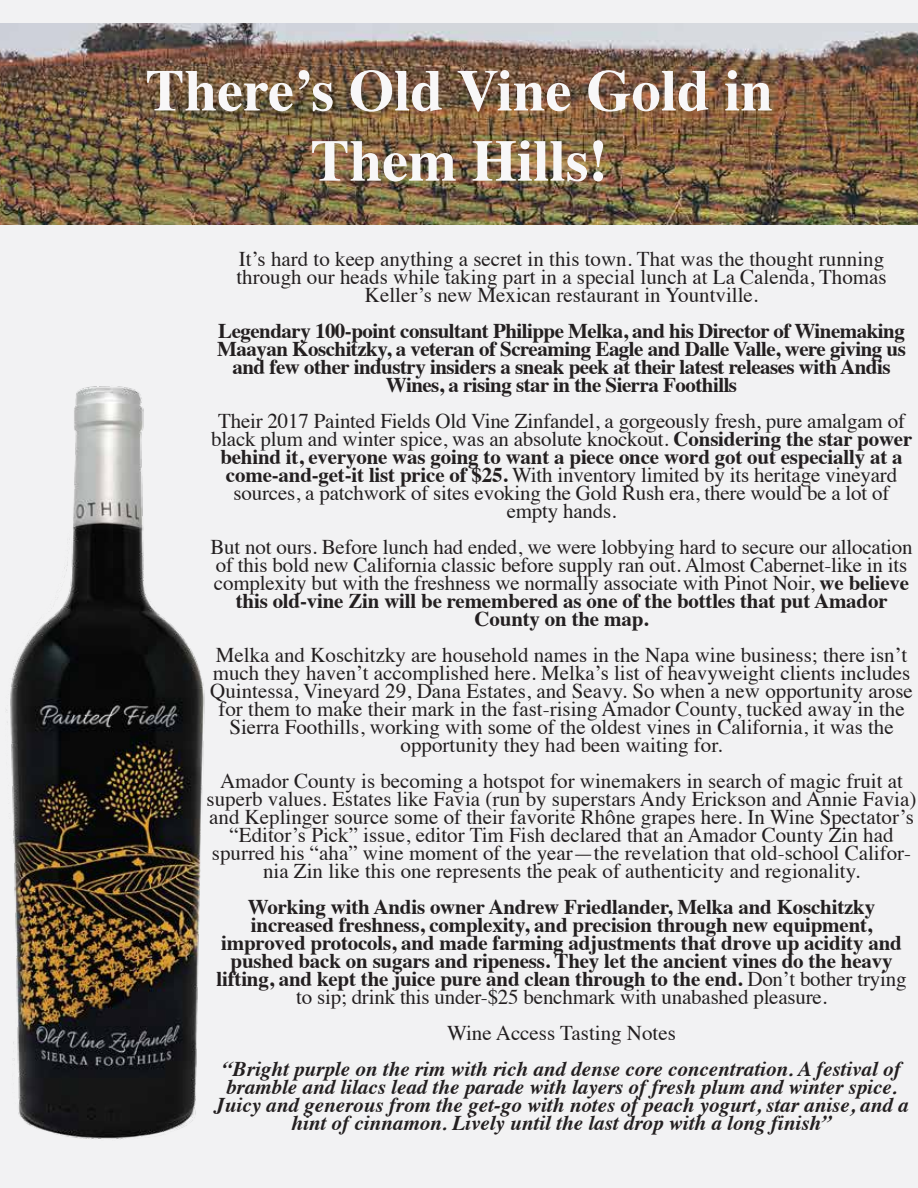
<style>
.page{position:relative;width:918px;height:1188px;background:#f2f2f3}
.page>*{position:absolute;margin:0;border:0;box-sizing:border-box;transform-origin:0 0}
.t1{font:700 58.5px/70.2px "Times";color:#f8f7f8;text-align:center}
.t2{font:21px/18px "Times";color:#231f20;text-align:center}
.t3{font:700 21px/18px "Times";letter-spacing:-.01em;color:#231f20;text-align:center}
.t4{font:italic 700 21px/18px "Times";color:#231f20;text-align:center}
.s1{font-weight:700}
.s2{font-weight:400}
</style>
<div class="page">
<img style="left:0;top:23px;width:918px;height:201px">
<img style="left:6px;top:386px;width:199px;height:754px">
<h1 class="t1" style="left:146px;top:49px;width:629px">There’s Old Vine Gold in<br>Them Hills!</h1>
<p class="t2" style="left:236px;top:248px;width:652px">It’s hard to keep anything a secret in this town. That was the thought running through our heads while taking part in a special lunch at La Calenda, Thomas<br>Keller’s new Mexican restaurant in Yountville.</p>
<p class="t3" style="left:217px;top:319px;width:690px">Legendary 100-point consultant Philippe Melka, and his Director of Winemaking Maayan Koschitzky, a veteran of Screaming Eagle and Dalle Valle, were giving us and few other industry insiders a sneak peek at their latest releases with Andis Wines, a rising star in the Sierra Foothills</p>
<p class="t2" style="left:211px;top:410px;width:703px">Their 2017 Painted Fields Old Vine Zinfandel, a gorgeously fresh, pure amalgam of black plum and winter spice, was an absolute knockout. <span class="s1">Considering the star power behind it, everyone was going to want a piece once word got out especially at a come-and-get-it list price of $25.</span> With inventory limited by its heritage vineyard sources, a patchwork of sites evoking the Gold Rush era, there would be a lot of empty hands.</p>
<p class="t2" style="left:210px;top:536px;width:704px">But not ours. Before lunch had ended, we were lobbying hard to secure our allocation of this bold new California classic before supply ran out. Almost Cabernet-like in its complexity but with the freshness we normally associate with Pinot Noir, <span class="s1">we believe this old-vine Zin will be remembered as one of the bottles that put Amador County on the map.</span></p>
<p class="t2" style="left:210px;top:644px;width:704px">Melka and Koschitzky are household names in the Napa wine business; there isn’t much they haven’t accomplished here. Melka’s list of heavyweight clients includes Quintessa, Vineyard 29, Dana Estates, and Seavy. So when a new opportunity arose for them to make their mark in the fast-rising Amador County, tucked away in the Sierra Foothills, working with some of the oldest vines in California, it was the opportunity they had been waiting for.</p>
<p class="t2" style="left:207px;top:770px;width:711px">Amador County is becoming a hotspot for winemakers in search of magic fruit at superb values. Estates like Favia (run by superstars Andy Erickson and Annie Favia) and Keplinger source some of their favorite Rhône grapes here. In Wine Spectator’s “Editor’s Pick” issue, editor Tim Fish declared that an Amador County Zin had spurred his “aha” wine moment of the year—the revelation that old-school Califor&shy;nia Zin like this one represents the peak of authenticity and regionality.</p>
<p class="t3" style="left:217px;top:895px;width:692px">Working with Andis owner Andrew Friedlander, Melka and Koschitzky increased freshness, complexity, and precision through new equipment, improved protocols, and made farming adjustments that drove up acidity and pushed back on sugars and ripeness. They let the ancient vines do the heavy lifting, and kept the juice pure and clean through to the end. <span class="s2">Don’t bother trying to sip; drink this under-$25 benchmark with unabashed pleasure.</span></p>
<p class="t2" style="left:447px;top:1022px;width:230px">Wine Access Tasting Notes</p>
<p class="t4" style="left:214px;top:1058px;width:696px">“Bright purple on the rim with rich and dense core concentration. A festival of bramble and lilacs lead the parade with layers of fresh plum and winter spice.<br>Juicy and generous from the get-go with notes of peach yogurt, star anise, and a hint of cinnamon. Lively until the last drop with a long finish”</p>
</div>
